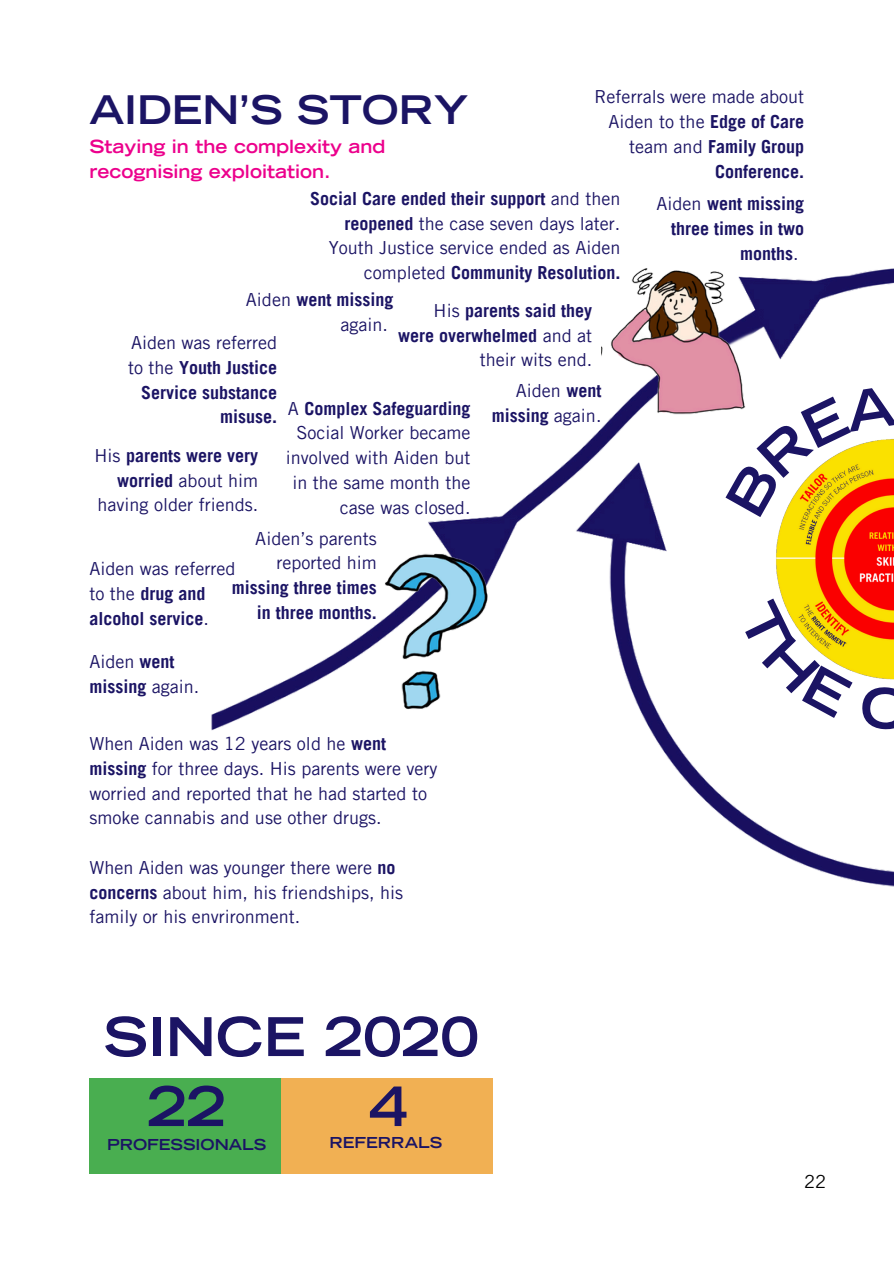
<style>
.page{position:relative;width:894px;height:1264px;background:#fff}
.page>*{position:absolute;margin:0;border:0;box-sizing:border-box;transform-origin:0 0}
.t1{font:700 expanded 54.3px "Trade Gothic LT Std";color:#1b1464}
.t2{font:700 expanded 53.4px "Trade Gothic LT Std";color:#1b1464}
.t3{font:700 expanded 39.15px "Trade Gothic LT Std";color:#1b1464}
.t4{font:18px/24.8px "Trade Gothic LT Pro";color:#1b1464}
.t5{font:700 18px/24.8px "Trade Gothic LT Pro";color:#1b1464;text-align:right}
.t6{font:700 expanded 18px/24.8px "Trade Gothic LT Std";color:#ec008c}
.t7{font:18px "Trade Gothic LT Pro";color:#000}
.t8{font:700 expanded 15px "Trade Gothic LT Std";color:#1b1464}
.s1{font-weight:700}
.s2{font-weight:400}
</style>
<div class="page">
<img style="left:211px;top:268px;width:682px;height:619px">
<img style="left:707px;top:425px;width:186px;height:270px">
<div style="left:89px;top:1078px;width:195px;height:96px;background:#49ae50"></div>
<div style="left:281px;top:1078px;width:211px;height:96px;background:#f1b053"></div>
<img style="left:356px;top:406px;width:131px;height:308px">
<img style="left:601px;top:268px;width:162px;height:157px">
<svg style="left:737px;top:598px;width:116px;height:120px"></svg>
<svg style="left:860px;top:685px;width:33px;height:45px"></svg>
<svg style="left:724px;top:384px;width:170px;height:133px"></svg>
<h4 class="t3" style="left:89px;top:95px;width:380px">AIDEN’S STORY</h4>
<h4 class="t6" style="left:89px;top:137px;width:298px">Staying in the complexity and recognising exploitation.</h4>
<h4 class="t4" style="left:594px;top:87px;width:211px;text-align:right">Referrals were made about<br>Aiden to the <span class="s1">Edge of Care </span>team and <span class="s1">Family Group<br>Conference.</span></h4>
<h4 class="t4" style="left:310px;top:188px;width:312px;text-align:right"><span class="s1">Social Care ended their support</span> and then <span class="s1">reopened</span> the case seven days later.<br>Youth Justice service ended as Aiden completed <span class="s1">Community Resolution.</span></h4>
<h4 class="t4" style="left:340px;top:290px;width:55px;text-indent:-95px">Aiden <span class="s1">went missing </span>again.</h4>
<h4 class="t5" style="left:398px;top:300px;width:196px"><span class="s2">His</span> parents said they were overwhelmed <span class="s2">and at their wits end.</span></h4>
<h4 class="t5" style="left:128px;top:333px;width:150px"><span class="s2">Aiden was referred to the</span> Youth Justice<br>Service substance misuse.</h4>
<p class="t4" style="left:491px;top:380px;width:111px;text-align:right">Aiden <span class="s1">went missing</span> again.</p>
<p class="t4" style="left:286px;top:398px;width:186px;text-align:right">A <span class="s1">Complex Safeguarding<br></span>Social Worker became involved with Aiden but in the same month the case was closed.</p>
<h4 class="t4" style="left:95px;top:445px;width:165px;text-align:right">His <span class="s1">parents were very worried</span> about him having older friends.</h4>
<h4 class="t5" style="left:232px;top:528px;width:146px"><span class="s2">Aiden’s parents reported him </span>missing three times in three months.</h4>
<p class="t4" style="left:89px;top:558px;width:147px">Aiden was referred to the <span class="s1">drug and alcohol service</span>.</p>
<h4 class="t4" style="left:89px;top:651px;width:111px">Aiden <span class="s1">went missing</span> again.</h4>
<p class="t4" style="left:89px;top:733px;width:349px">When Aiden was 12 years old he <span class="s1">went missing</span> for three days. His parents were very worried and reported that he had started to smoke cannabis and use other drugs.</p>
<h4 class="t4" style="left:89px;top:857px;width:315px">When Aiden was younger there were <span class="s1">no concerns</span> about him, his friendships, his family or his envrironment.</h4>
<h4 class="t2" style="left:103px;top:1017px;width:377px">SINCE 2020</h4>
<h1 class="t1" style="left:147px;top:1086px;width:80px">22</h1>
<h2 class="t1" style="left:369px;top:1086px;width:41px">4</h2>
<h3 class="t8" style="left:329px;top:1137px;width:114px">REFERRALS</h3>
<h4 class="t8" style="left:107px;top:1138px;width:161px">PROFESSIONALS</h4>
<h4 class="t5" style="left:656px;top:194px;width:149px"><span class="s2">Aiden</span> went missing</h4>
<h4 class="t5" style="left:671px;top:219px;width:135px">three times in two</h4>
<h4 class="t5" style="left:740px;top:243px;width:60px">months<span class="s2">.</span></h4>
<h1 class="t7" style="left:804px;top:1174px;width:23px">22</h1>
</div>
